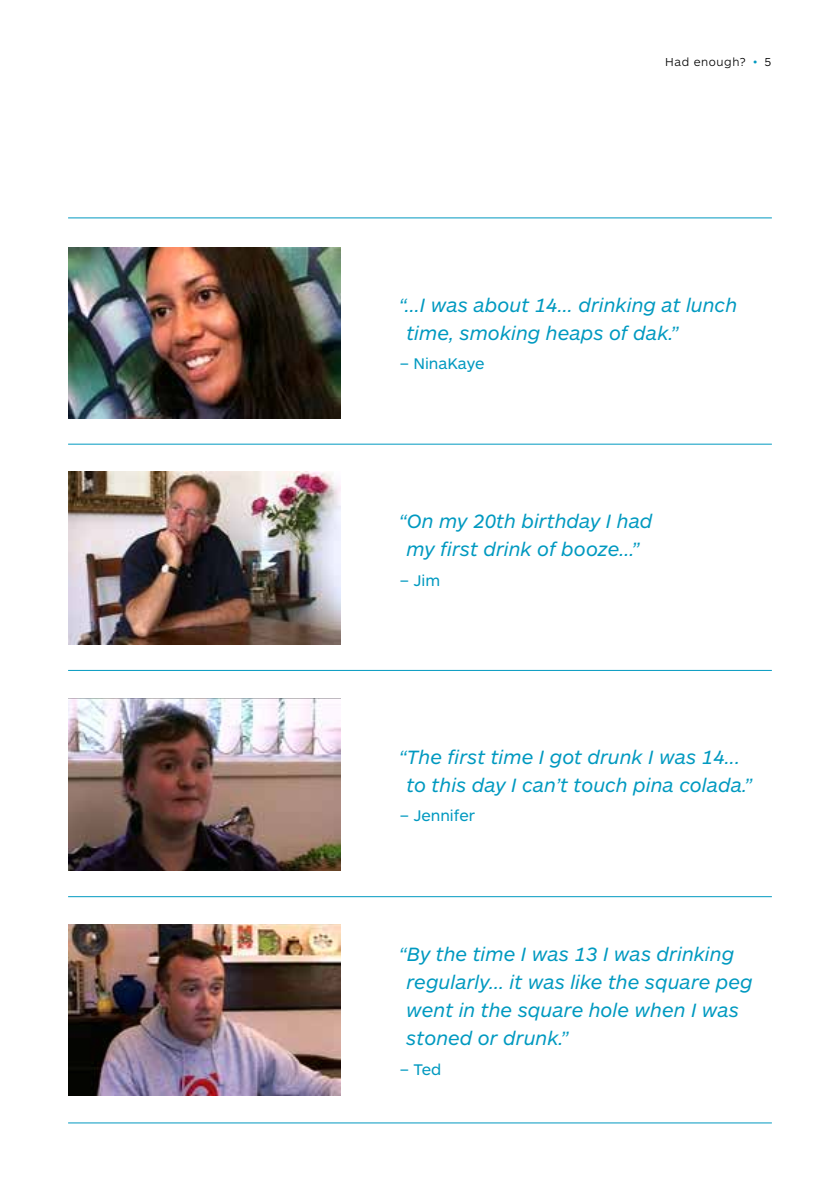
<style>
.page{position:relative;width:840px;height:1191px;background:#fff}
.page>*{position:absolute;margin:0;border:0;box-sizing:border-box;transform-origin:0 0}
.t1{font:italic 20px/28px "ARS Maquette Pro";color:#0099c0}
.t2{font:16px "ARS Maquette Pro";color:#0099c0}
.t3{font:300 12px "ARS Maquette Pro";letter-spacing:.05em;color:#000}
.s1{color:#0099c0}
</style>
<div class="page">
<img style="left:68px;top:924px;width:272px;height:171px">
<img style="left:68px;top:698px;width:272px;height:173px">
<img style="left:68px;top:472px;width:272px;height:172px">
<hr style="left:68px;top:444px;width:703px;height:1px;background:#0099c0">
<hr style="left:68px;top:217px;width:703px;height:1px;background:#0099c0">
<hr style="left:68px;top:670px;width:703px;height:1px;background:#0099c0">
<hr style="left:68px;top:896px;width:703px;height:1px;background:#0099c0">
<hr style="left:68px;top:1122px;width:703px;height:1px;background:#0099c0">
<img style="left:68px;top:248px;width:272px;height:171px">
<p class="t3" style="left:664px;top:55px;width:108px">Had enough? <span class="s1">•</span> 5</p>
<p class="t1" style="left:406px;top:290px;width:332px;text-indent:-8px">“...I was about 14... drinking at lunch time, smoking heaps of dak.”</p>
<p class="t2" style="left:399px;top:353px;width:86px">– NinaKaye</p>
<p class="t1" style="left:398px;top:506px;width:255px;text-align:center">“On my 20th birthday I had my first drink of booze...”</p>
<p class="t2" style="left:399px;top:570px;width:42px">– Jim</p>
<p class="t1" style="left:406px;top:741px;width:347px;text-indent:-8px">“The first time I got drunk I was 14... to this day I can’t touch pina colada.”</p>
<p class="t2" style="left:399px;top:805px;width:77px">– Jennifer</p>
<p class="t1" style="left:406px;top:939px;width:348px;text-indent:-8px">“By the time I was 13 I was drinking regularly... it was like the square peg went in the square hole when I was stoned or drunk.”</p>
<p class="t2" style="left:399px;top:1058px;width:43px">– Ted</p>
</div>
